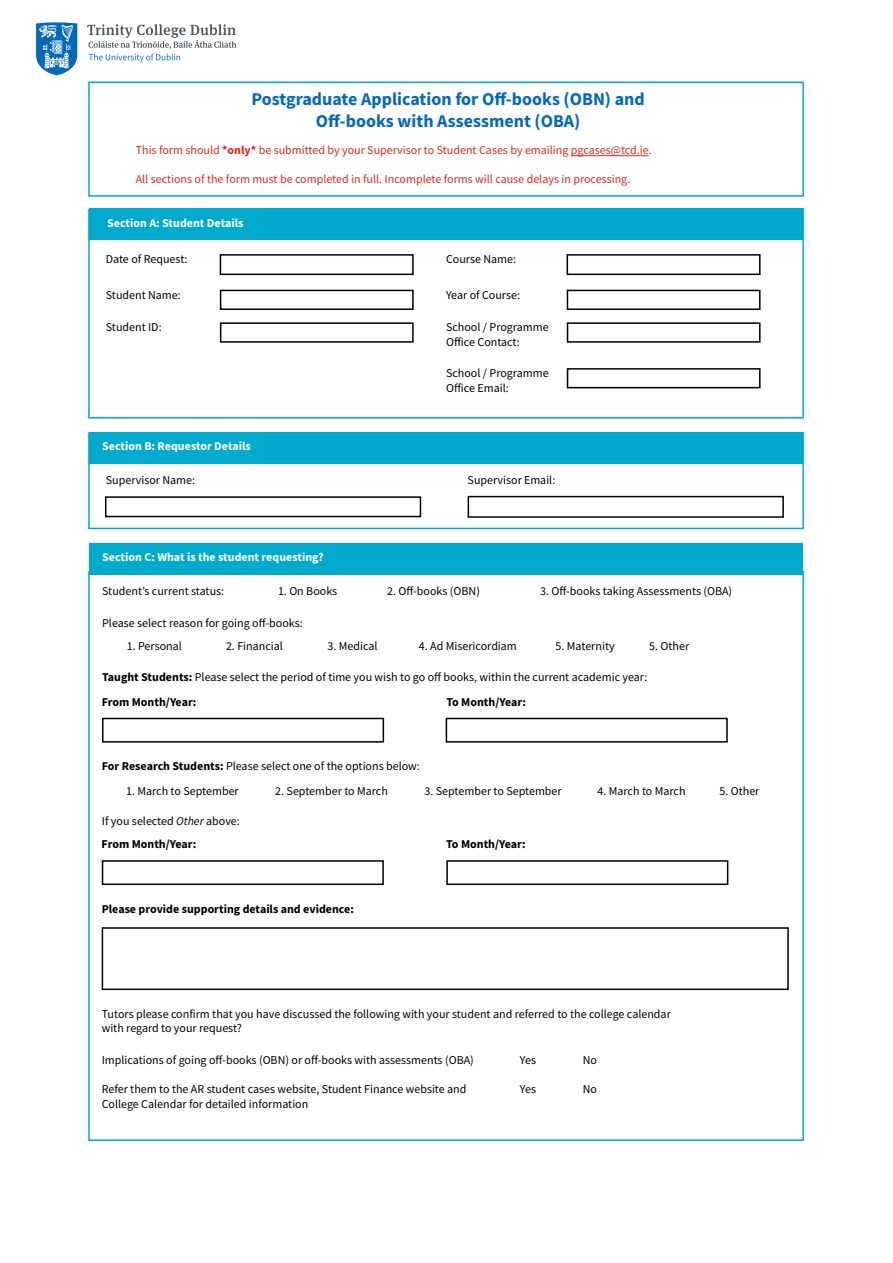
<style>
.page{position:relative;width:893px;height:1263px;background:#fff}
.page>*{position:absolute;margin:0;border:0;box-sizing:border-box;transform-origin:0 0}
.t1{font:700 18px/21.6px "Source Sans Pro";color:#0569b9;text-align:center}
.t2{font:12px/14.4px "Source Sans Pro";color:#000}
.t3{font:12px "Source Sans Pro";color:#dc281e}
.t4{font:700 12px "Source Sans Pro";color:#fff}
.t5{font:700 12px "Source Sans Pro";color:#000}
.s1{font-weight:700}
.s2{font-style:italic}
</style>
<div class="page">
<hr style="left:571px;top:155px;width:78px;height:1px;background:#dc281e">
<svg style="left:87px;top:24px;width:149px;height:38px"></svg>
<svg style="left:36px;top:22px;width:41px;height:53px;background:#5498cf"></svg>
<div style="left:89px;top:209px;width:715px;height:31px;background:#00aacd"></div>
<div style="left:88px;top:209px;width:716px;height:209px;border:2px solid #00aacd"></div>
<div style="left:88px;top:82px;width:716px;height:115px;border:2px solid #00aacd"></div>
<div style="left:220px;top:290px;width:194px;height:20px;border:2px solid #000"></div>
<div style="left:567px;top:290px;width:193px;height:20px;border:2px solid #000"></div>
<div style="left:220px;top:322px;width:194px;height:21px;border:2px solid #000"></div>
<div style="left:567px;top:322px;width:193px;height:21px;border:2px solid #000"></div>
<div style="left:567px;top:368px;width:193px;height:20px;border:2px solid #000"></div>
<div style="left:468px;top:496px;width:316px;height:22px;border:2px solid #000"></div>
<div style="left:89px;top:432px;width:715px;height:31px;background:#00aacd"></div>
<div style="left:88px;top:432px;width:716px;height:97px;border:2px solid #00aacd"></div>
<div style="left:105px;top:496px;width:316px;height:21px;border:2px solid #000"></div>
<div style="left:89px;top:543px;width:713px;height:31px;background:#00aacd"></div>
<div style="left:102px;top:718px;width:282px;height:24px;border:2px solid #000"></div>
<div style="left:446px;top:718px;width:282px;height:24px;border:2px solid #000"></div>
<div style="left:102px;top:860px;width:282px;height:25px;border:2px solid #000"></div>
<div style="left:446px;top:860px;width:282px;height:25px;border:2px solid #000"></div>
<div style="left:102px;top:927px;width:687px;height:63px;border:2px solid #000"></div>
<div style="left:220px;top:254px;width:194px;height:21px;border:2px solid #000"></div>
<div style="left:567px;top:254px;width:193px;height:21px;border:2px solid #000"></div>
<h1 class="t1" style="left:252px;top:88px;width:395px">Postgraduate Application for Off-books (OBN) and<br>Off-books with Assessment (OBA)</h1>
<p class="t3" style="left:136px;top:143px;width:517px">This form should <span class="s1">*only*</span> be submitted by your Supervisor to Student Cases by emailing pgcases@tcd.ie.</p>
<p class="t3" style="left:136px;top:172px;width:496px">All sections of the form must be completed in full. Incomplete forms will cause delays in processing.</p>
<p class="t4" style="left:107px;top:215px;width:138px">Section A: Student Details</p>
<p class="t2" style="left:106px;top:252px;width:83px">Date of Request:</p>
<p class="t2" style="left:106px;top:287px;width:77px">Student Name:</p>
<p class="t2" style="left:106px;top:320px;width:57px">Student ID:</p>
<p class="t2" style="left:446px;top:252px;width:72px">Course Name:</p>
<p class="t2" style="left:446px;top:288px;width:75px">Year of Course:</p>
<p class="t2" style="left:446px;top:320px;width:104px">School / Programme<br>Office Contact:</p>
<p class="t2" style="left:446px;top:366px;width:104px">School / Programme<br>Office Email:</p>
<p class="t4" style="left:102px;top:438px;width:150px">Section B: Requestor Details</p>
<p class="t2" style="left:106px;top:472px;width:91px">Supervisor Name:</p>
<p class="t2" style="left:468px;top:472px;width:89px">Supervisor Email:</p>
<p class="t4" style="left:102px;top:548px;width:223px">Section C: What is the student requesting?</p>
<p class="t2" style="left:102px;top:583px;width:124px">Student’s current status:</p>
<p class="t2" style="left:278px;top:583px;width:61px">1. On Books</p>
<p class="t2" style="left:387px;top:583px;width:94px">2. Off-books (OBN)</p>
<p class="t2" style="left:540px;top:583px;width:194px">3. Off-books taking Assessments (OBA)</p>
<p class="t2" style="left:102px;top:615px;width:202px">Please select reason for going off-books:</p>
<p class="t2" style="left:127px;top:639px;width:57px">1. Personal</p>
<p class="t2" style="left:226px;top:639px;width:58px">2. Financial</p>
<p class="t2" style="left:327px;top:639px;width:52px">3. Medical</p>
<p class="t2" style="left:419px;top:639px;width:100px">4. Ad Misericordiam</p>
<p class="t2" style="left:555px;top:639px;width:61px">5. Maternity</p>
<p class="t2" style="left:649px;top:639px;width:42px">5. Other</p>
<p class="t2" style="left:102px;top:664px;width:547px;line-height:25.3px"><span class="s1">Taught Students:</span> Please select the period of time you wish to go off books, within the current academic year:<br><span class="s1">From Month/Year:</span></p>
<p class="t5" style="left:446px;top:694px;width:81px">To Month/Year:</p>
<p class="t2" style="left:102px;top:759px;width:319px"><span class="s1">For Research Students:</span> Please select one of the options below:</p>
<p class="t2" style="left:126px;top:783px;width:114px">1. March to September</p>
<p class="t2" style="left:275px;top:783px;width:114px">2. September to March</p>
<p class="t2" style="left:424px;top:783px;width:139px">3. September to September</p>
<p class="t2" style="left:597px;top:783px;width:90px">4. March to March</p>
<p class="t2" style="left:719px;top:783px;width:42px">5. Other</p>
<p class="t2" style="left:102px;top:813px;width:139px">If you selected <span class="s2">Other</span> above:</p>
<p class="t5" style="left:102px;top:836px;width:96px">From Month/Year:</p>
<p class="t5" style="left:446px;top:836px;width:81px">To Month/Year:</p>
<p class="t5" style="left:102px;top:900px;width:254px">Please provide supporting details and evidence:</p>
<p class="t2" style="left:102px;top:1006px;width:571px">Tutors please confirm that you have discussed the following with your student and referred to the college calendar with regard to your request?</p>
<p class="t2" style="left:520px;top:1053px;width:18px">Yes</p>
<p class="t2" style="left:520px;top:1082px;width:18px">Yes</p>
<p class="t2" style="left:102px;top:1053px;width:374px">Implications of going off-books (OBN) or off-books with assessments (OBA)</p>
<p class="t2" style="left:102px;top:1082px;width:366px">Refer them to the AR student cases website, Student Finance website and<br>College Calendar for detailed information</p>
<p class="t2" style="left:583px;top:1053px;width:16px">No</p>
<p class="t2" style="left:583px;top:1082px;width:16px">No</p>
</div>
